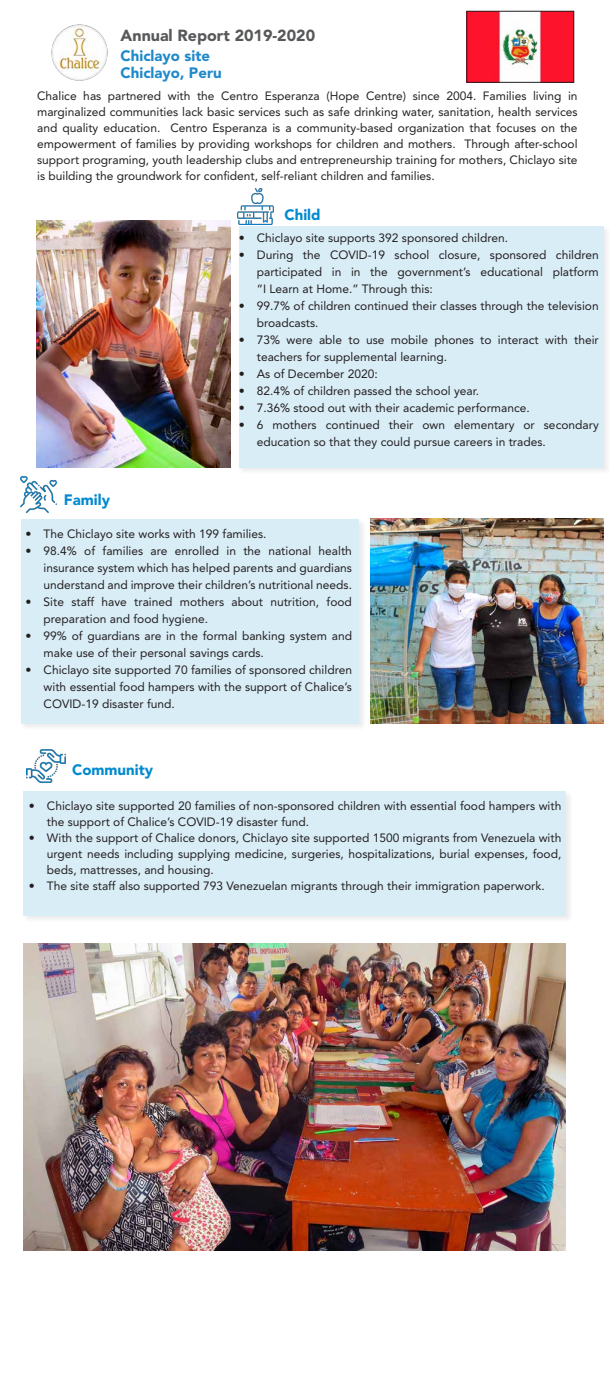
<style>
.page{position:relative;width:612px;height:1380px;background:#fff}
.page>*{position:absolute;margin:0;border:0;box-sizing:border-box;transform-origin:0 0}
.t1{font:900 16px "Avenir LT Std";color:#57585a}
.t2{font:900 15px "Avenir LT Std";color:#1f89ca}
.t3{font:900 15px "Avenir LT Std";color:#008ad0}
.t4{font:12px/17px "Avenir LT Std";color:#231f20}
</style>
<div class="page">
<div style="left:238px;top:225px;width:374px;height:250px;background:#f6f6f6"></div>
<div style="left:239px;top:226px;width:365px;height:242px;background:#d9edf7"></div>
<div style="left:20px;top:518px;width:347px;height:213px;background:#f2f2f2"></div>
<div style="left:21px;top:519px;width:338px;height:205px;background:#d9edf7"></div>
<img style="left:51px;top:24px;width:57px;height:57px">
<div style="left:22px;top:791px;width:552px;height:133px;background:#f6f6f6"></div>
<div style="left:23px;top:792px;width:543px;height:124px;background:#d9edf7"></div>
<img style="left:469px;top:13px;width:103px;height:68px">
<div style="left:467px;top:11px;width:107px;height:72px;border:1px solid #231f20"></div>
<img style="left:26px;top:749px;width:39px;height:34px">
<img style="left:36px;top:220px;width:195px;height:248px">
<img style="left:23px;top:944px;width:543px;height:307px">
<img style="left:238px;top:188px;width:36px;height:36px">
<img style="left:21px;top:476px;width:36px;height:36px">
<img style="left:371px;top:519px;width:233px;height:205px">
<p class="t1" style="left:121px;top:25px;width:196px">Annual Report 2019-2020</p>
<p class="t2" style="left:121px;top:47px;width:91px">Chiclayo site</p>
<p class="t2" style="left:121px;top:64px;width:103px">Chiclayo, Peru</p>
<p class="t4" style="left:37px;top:88px;width:542px;line-height:16px;text-align:justify">Chalice has partnered with the Centro Esperanza (Hope Centre) since 2004. Families living in marginalized communities lack basic services such as safe drinking water, sanitation, health services and quality education. Centro Esperanza is a community-based organization that focuses on the empowerment of families by providing workshops for children and mothers. Through after-school support programing, youth leadership clubs and entrepreneurship training for mothers, Chiclayo site is building the groundwork for confident, self-reliant children and families.</p>
<p class="t3" style="left:285px;top:205px;width:38px">Child</p>
<p class="t3" style="left:64px;top:491px;width:48px">Family</p>
<p class="t4" style="left:239px;top:229px;width:271px">• Chiclayo site supports 392 sponsored children.</p>
<p class="t4" style="left:257px;top:246px;width:344px;text-align:justify;text-indent:-18px">• During the COVID-19 school closure, sponsored children participated in in the government’s educational platform “I Learn at Home.” Through this:</p>
<p class="t4" style="left:257px;top:297px;width:343px;text-indent:-18px">• 99.7% of children continued their classes through the television broadcasts.</p>
<p class="t4" style="left:257px;top:331px;width:344px;text-indent:-18px">• 73% were able to use mobile phones to interact with their teachers for supplemental learning.</p>
<p class="t4" style="left:239px;top:365px;width:140px">• As of December 2020:</p>
<p class="t4" style="left:239px;top:382px;width:242px">• 82.4% of children passed the school year.</p>
<p class="t4" style="left:239px;top:399px;width:293px">• 7.36% stood out with their academic performance.</p>
<p class="t4" style="left:257px;top:416px;width:344px;text-indent:-18px">• 6 mothers continued their own elementary or secondary education so that they could pursue careers in trades.</p>
<p class="t4" style="left:26px;top:525px;width:242px">• The Chiclayo site works with 199 families.</p>
<p class="t4" style="left:44px;top:542px;width:310px;text-align:justify;text-indent:-18px">• 98.4% of families are enrolled in the national health insurance system which has helped parents and guardians understand and improve their children’s nutritional needs.</p>
<p class="t4" style="left:44px;top:593px;width:310px;text-indent:-18px">• Site staff have trained mothers about nutrition, food preparation and food hygiene.</p>
<p class="t4" style="left:44px;top:627px;width:310px;text-indent:-18px">• 99% of guardians are in the formal banking system and make use of their personal savings cards.</p>
<p class="t4" style="left:44px;top:661px;width:310px;text-align:justify;text-indent:-18px">• Chiclayo site supported 70 families of sponsored children with essential food hampers with the support of Chalice’s COVID-19 disaster fund.</p>
<p class="t3" style="left:72px;top:760px;width:83px">Community</p>
<p class="t4" style="left:47px;top:798px;width:516px;line-height:16px;text-indent:-18px">• Chiclayo site supported 20 families of non-sponsored children with essential food hampers with the support of Chalice’s COVID-19 disaster fund.</p>
<p class="t4" style="left:47px;top:830px;width:516px;line-height:16px;text-align:justify;text-indent:-18px">• With the support of Chalice donors, Chiclayo site supported 1500 migrants from Venezuela with urgent needs including supplying medicine, surgeries, hospitalizations, burial expenses, food, beds, mattresses, and housing.</p>
<p class="t4" style="left:29px;top:877px;width:517px">• The site staff also supported 793 Venezuelan migrants through their immigration paperwork.</p>
</div>
